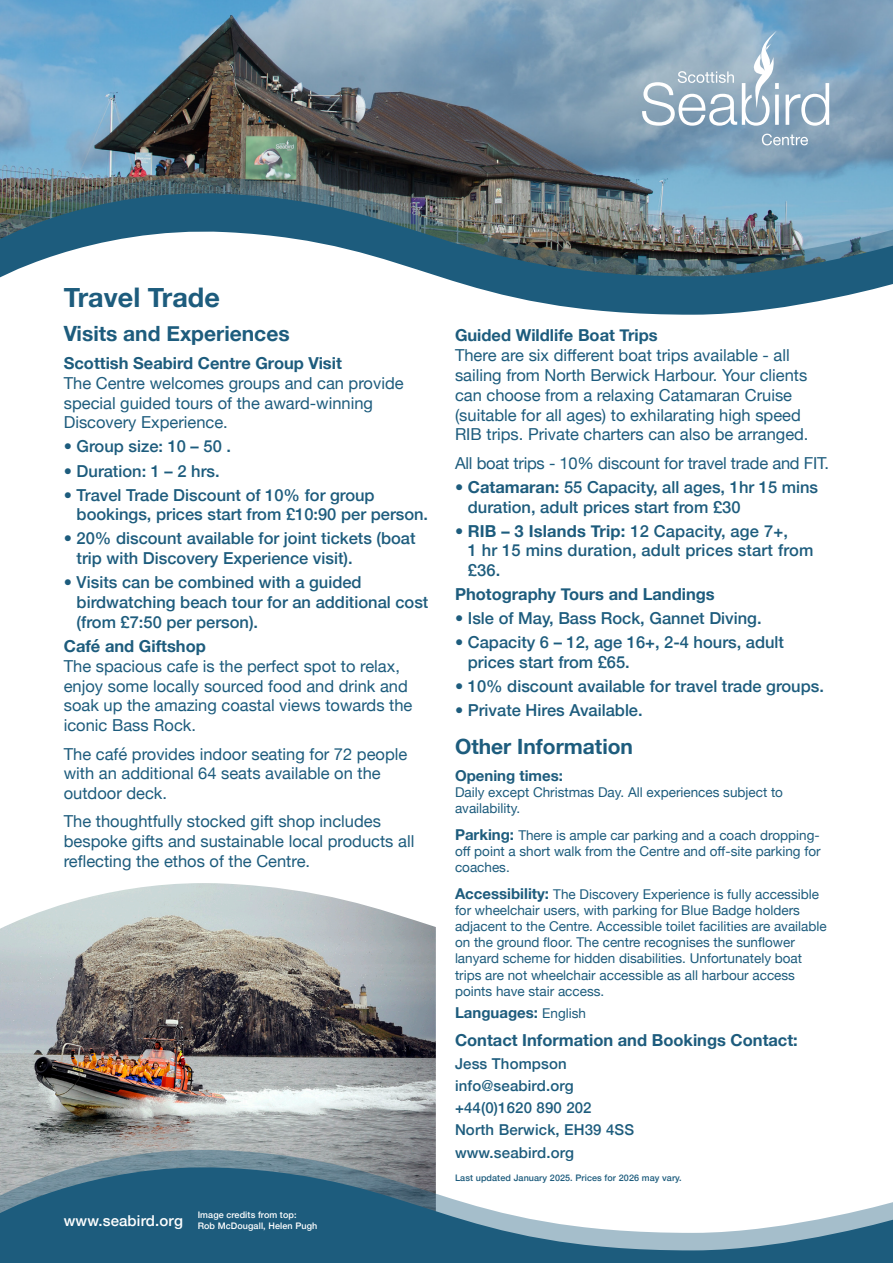
<style>
.page{position:relative;width:893px;height:1263px;background:#fff}
.page>*{position:absolute;margin:0;border:0;box-sizing:border-box;transform-origin:0 0}
.t1{font:700 27px "Helvetica Neue";color:#1d5c7d}
.t2{font:700 21px "Helvetica Neue";color:#1d5c7d}
.t3{font:16.5px/19.8px "Helvetica Neue";color:#1d5c7d}
.t4{font:500 16.5px/19.8px "Helvetica Neue";color:#1d5c7d}
.t5{font:700 16.5px "Helvetica Neue";color:#1d5c7d}
.t6{font:500 15px/22.2px "Helvetica Neue";letter-spacing:.01em;color:#1d5c7d}
.t7{font:700 15px "Helvetica Neue";color:#1d5c7d}
.t8{font:500 15px "Helvetica Neue";letter-spacing:.01em;color:#fff}
.t9{font:13.5px/16.2px "Helvetica Neue";color:#1d5c7d}
.t10{font:500 9px "Helvetica Neue";letter-spacing:.01em;color:#1d5c7d}
.t11{font:500 9px/10.8px "Helvetica Neue";letter-spacing:.01em;color:#fff}
.s1{font-weight:700}
.s2{font-weight:700;font-size:15px}
.s3{font-weight:400;font-size:13.5px}
</style>
<div class="page">
<img style="left:0;top:0;width:893px;height:176px">
<img style="left:0;top:176px;width:893px;height:11px">
<img style="left:0;top:187px;width:893px;height:128px">
<svg style="left:642px;top:31px;width:187px;height:95px;background:#9eb6c8"></svg>
<svg style="left:762px;top:134px;width:46px;height:11px"></svg>
<img style="left:0;top:883px;width:436px;height:265px">
<svg style="left:0;top:1148px;width:436px;height:13px;background:#939da2"></svg>
<svg style="left:0;top:1161px;width:893px;height:102px;fill:#1d5c7d"></svg>
<h1 class="t1" style="left:64px;top:276px;width:158px">Travel Trade</h1>
<p class="t2" style="left:64px;top:317px;width:227px">Visits and Experiences</p>
<p class="t5" style="left:64px;top:350px;width:280px">Scottish Seabird Centre Group Visit</p>
<p class="t3" style="left:64px;top:374px;width:341px">The Centre welcomes groups and can provide special guided tours of the award-winning<br>Discovery Experience.</p>
<p class="t4" style="left:64px;top:435px;width:169px">• Group size: 10 – 50 .</p>
<p class="t4" style="left:64px;top:459px;width:157px">• Duration: 1 – 2 hrs.</p>
<p class="t4" style="left:77px;top:483px;width:353px;text-indent:-13px">• Travel Trade Discount of 10% for group bookings, prices start from £10:90 per person.</p>
<p class="t4" style="left:77px;top:527px;width:341px;text-indent:-13px">• 20% discount available for joint tickets (boat trip with Discovery Experience visit).</p>
<p class="t4" style="left:77px;top:571px;width:353px;text-indent:-13px">• Visits can be combined with a guided birdwatching beach tour for an additional cost (from £7:50 per person).</p>
<p class="t5" style="left:64px;top:633px;width:144px">Café and Giftshop</p>
<p class="t3" style="left:64px;top:657px;width:350px">The spacious cafe is the perfect spot to relax, enjoy some locally sourced food and drink and soak up the amazing coastal views towards the iconic Bass Rock.</p>
<p class="t3" style="left:64px;top:745px;width:345px">The café provides indoor seating for 72 people with an additional 64 seats available on the outdoor deck.</p>
<p class="t3" style="left:64px;top:812px;width:352px">The thoughtfully stocked gift shop includes bespoke gifts and sustainable local products all reflecting the ethos of the Centre.</p>
<p class="t8" style="left:64px;top:1209px;width:121px">www.seabird.org</p>
<p class="t11" style="left:198px;top:1209px;width:121px">Image credits from top:<br>Rob McDougall, Helen Pugh</p>
<p class="t5" style="left:455px;top:323px;width:204px">Guided Wildlife Boat Trips</p>
<p class="t3" style="left:455px;top:346px;width:355px">There are six different boat trips available - all sailing from North Berwick Harbour. Your clients can choose from a relaxing Catamaran Cruise (suitable for all ages) to exhilarating high speed RIB trips. Private charters can also be arranged.</p>
<p class="t3" style="left:455px;top:454px;width:376px">All boat trips - 10% discount for travel trade and FIT.</p>
<p class="t4" style="left:468px;top:476px;width:352px;text-indent:-13px">• <span class="s1">Catamaran:</span> 55 Capacity, all ages, 1hr 15 mins duration, adult prices start from £30</p>
<p class="t4" style="left:468px;top:519px;width:347px;text-indent:-13px">• <span class="s1">RIB – 3 Islands Trip:</span> 12 Capacity, age 7+,<br>1 hr 15 mins duration, adult prices start from £36.</p>
<p class="t5" style="left:455px;top:581px;width:261px">Photography Tours and Landings</p>
<p class="t4" style="left:455px;top:607px;width:308px">• Isle of May, Bass Rock, Gannet Diving.</p>
<p class="t4" style="left:468px;top:631px;width:318px;text-indent:-13px">• Capacity 6 – 12, age 16+, 2-4 hours, adult prices start from £65.</p>
<p class="t4" style="left:455px;top:675px;width:370px">• 10% discount available for travel trade groups.</p>
<p class="t4" style="left:455px;top:699px;width:189px">• Private Hires Available.</p>
<p class="t2" style="left:455px;top:730px;width:180px">Other Information</p>
<p class="t7" style="left:455px;top:764px;width:110px">Opening times:</p>
<p class="t9" style="left:455px;top:785px;width:330px">Daily except Christmas Day. All experiences subject to availability.</p>
<p class="t9" style="left:455px;top:827px;width:367px;text-align:justify"><span class="s2">Parking:</span> There is ample car parking and a coach dropping&shy;off point a short walk from the Centre and off-site parking for coaches.</p>
<p class="t9" style="left:455px;top:886px;width:373px"><span class="s2">Accessibility:</span> The Discovery Experience is fully accessible for wheelchair users, with parking for Blue Badge holders adjacent to the Centre. Accessible toilet facilities are available on the ground floor. The centre recognises the sunflower lanyard scheme for hidden disabilities. Unfortunately boat trips are not wheelchair accessible as all harbour access points have stair access.</p>
<p class="t7" style="left:455px;top:1001px;width:132px">Languages: <span class="s3">English</span></p>
<p class="t5" style="left:455px;top:1027px;width:344px">Contact Information and Bookings Contact:</p>
<p class="t6" style="left:455px;top:1051px;width:181px">Jess Thompson info@seabird.org +44(0)1620 890 202<br>North Berwick, EH39 4SS www.seabird.org</p>
<p class="t10" style="left:455px;top:1171px;width:228px">Last updated January 2025. Prices for 2026 may vary.</p>
</div>
